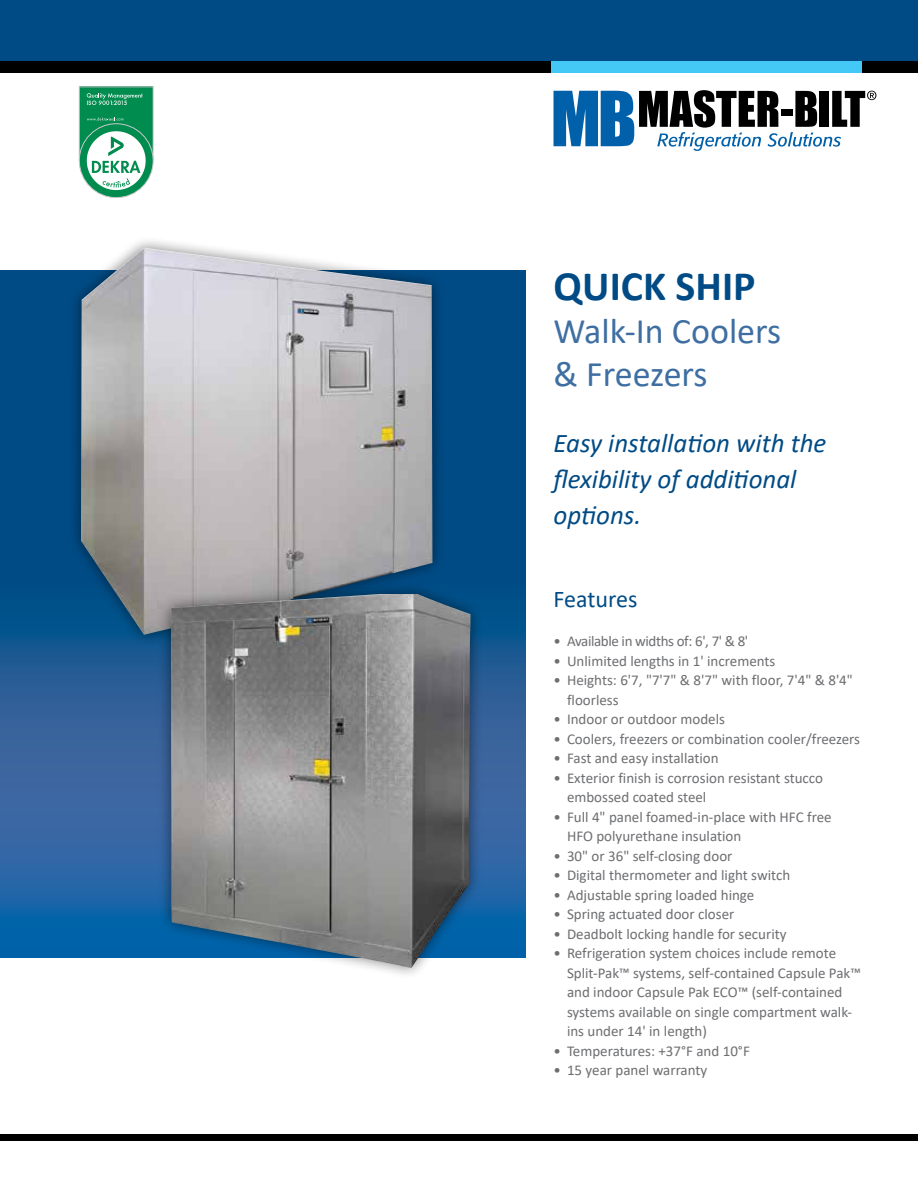
<style>
.page{position:relative;width:918px;height:1188px;background:#fff}
.page>*{position:absolute;margin:0;border:0;box-sizing:border-box;transform-origin:0 0}
.t1{font:700 42px "Calibri";color:#004b85}
.t2{font:36px/43.2px "Calibri";color:#3f6fa2}
.t3{font:italic 27px/36px "Calibri";color:#004b85}
.t4{font:24px "Calibri";color:#004b85}
.t5{font:15px/19.5px "Calibri";color:#6d6e71}
.t6{font:15px "Calibri";letter-spacing:-.025em;color:#6d6e71}
.t7{font:500 6.6px "Futura PT";color:#fff}
</style>
<div class="page">
<svg style="left:0;top:271px;width:526px;height:687px;background:#165894"></svg>
<div style="left:0;top:0;width:918px;height:68px;background:#004b85"></div>
<div style="left:0;top:61px;width:918px;height:12px;background:#000"></div>
<div style="left:0;top:1134px;width:918px;height:7px;background:#000"></div>
<div style="left:551px;top:61px;width:311px;height:12px;background:#44c8f5"></div>
<div style="left:68px;top:235px;width:377px;height:412px;background:#000;opacity:.5"></div>
<img style="left:81px;top:248px;width:351px;height:387px">
<div style="left:158px;top:581px;width:325px;height:399px;background:#000;opacity:.5"></div>
<img style="left:171px;top:594px;width:300px;height:375px">
<svg style="left:79px;top:124px;width:74px;height:74px"></svg>
<svg style="left:79px;top:86px;width:74px;height:104px"></svg>
<svg style="left:554px;top:90px;width:322px;height:61px"></svg>
<p class="t7" style="left:112px;top:99px;width:17px">:2015</p>
<h1 class="t1" style="left:554px;top:256px;width:204px">QUICK SHIP</h1>
<h2 class="t2" style="left:554px;top:309px;width:229px">Walk-In Coolers &amp; Freezers</h2>
<h3 class="t3" style="left:554px;top:424px;width:275px">Easy installation with the flexibility of additional options.</h3>
<h3 class="t4" style="left:554px;top:582px;width:85px">Features</h3>
<p class="t6" style="left:554px;top:631px;width:196px">• Available in widths of: 6', 7' &amp; 8'</p>
<p class="t5" style="left:554px;top:650px;width:223px">• Unlimited lengths in 1' increments</p>
<p class="t5" style="left:567px;top:670px;width:287px;text-indent:-14px">• Heights: 6'7, "7'7" &amp; 8'7" with floor, 7'4" &amp; 8'4" floorless</p>
<p class="t5" style="left:554px;top:709px;width:173px">• Indoor or outdoor models</p>
<p class="t5" style="left:554px;top:728px;width:308px">• Coolers, freezers or combination cooler/freezers</p>
<p class="t5" style="left:554px;top:748px;width:167px">• Fast and easy installation</p>
<p class="t5" style="left:567px;top:767px;width:258px;text-indent:-14px">• Exterior finish is corrosion resistant stucco embossed coated steel</p>
<p class="t5" style="left:567px;top:806px;width:266px;text-indent:-14px">• Full 4" panel foamed-in-place with HFC free<br>HFO polyurethane insulation</p>
<p class="t5" style="left:554px;top:845px;width:181px">• 30" or 36" self-closing door</p>
<p class="t5" style="left:554px;top:865px;width:238px">• Digital thermometer and light switch</p>
<p class="t5" style="left:554px;top:884px;width:202px">• Adjustable spring loaded hinge</p>
<p class="t5" style="left:554px;top:904px;width:182px">• Spring actuated door closer</p>
<p class="t5" style="left:554px;top:923px;width:235px">• Deadbolt locking handle for security</p>
<p class="t5" style="left:567px;top:943px;width:296px;text-indent:-14px">• Refrigeration system choices include remote Split-Pak™ systems, self-contained Capsule Pak™ and indoor Capsule Pak ECO™ (self-contained systems available on single compartment walk&shy;ins under 14' in length)</p>
<p class="t5" style="left:554px;top:1040px;width:198px">• Temperatures: +37°F and 10°F</p>
<p class="t5" style="left:554px;top:1060px;width:155px">• 15 year panel warranty</p>
</div>
